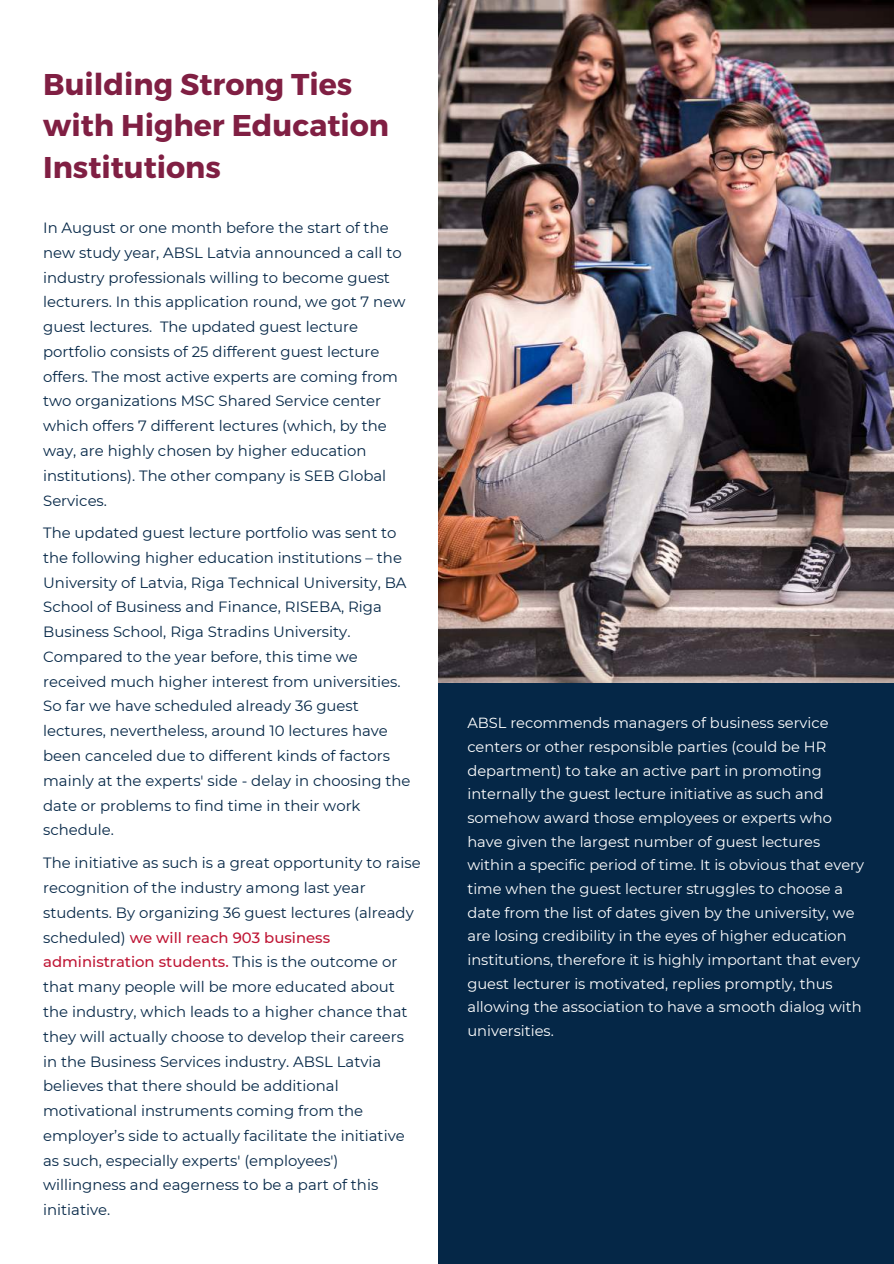
<style>
.page{position:relative;width:894px;height:1264px;background:#fff}
.page>*{position:absolute;margin:0;border:0;box-sizing:border-box;transform-origin:0 0}
.t1{font:700 30px/41.7px "Montserrat";color:#801f43}
.t2{font:14.85px/24.8px "Montserrat";color:#052747}
.t3{font:14.7px/23.7px "Montserrat";color:#fff}
.s1{font-weight:500;color:#bf1534}
</style>
<div class="page">
<div style="left:438px;top:0;width:455px;height:1263px;background:#052747"></div>
<img style="left:438px;top:0;width:455px;height:682px">
<h1 class="t1" style="left:43px;top:62px;width:347px">Building Strong Ties with Higher Education<br>Institutions</h1>
<p class="t2" style="left:43px;top:215px;width:363px">In August or one month before the start of the new study year, ABSL Latvia announced a call to industry professionals willing to become guest lecturers. In this application round, we got 7 new guest lectures. The updated guest lecture portfolio consists of 25 different guest lecture offers. The most active experts are coming from two organizations MSC Shared Service center which offers 7 different lectures (which, by the way, are highly chosen by higher education institutions). The other company is SEB Global Services.</p>
<p class="t2" style="left:43px;top:520px;width:369px">The updated guest lecture portfolio was sent to the following higher education institutions – the University of Latvia, Riga Technical University, BA School of Business and Finance, RISEBA, Riga Business School, Riga Stradins University.<br>Compared to the year before, this time we received much higher interest from universities.<br>So far we have scheduled already 36 guest lectures, nevertheless, around 10 lectures have been canceled due to different kinds of factors mainly at the experts' side - delay in choosing the date or problems to find time in their work schedule.</p>
<p class="t2" style="left:43px;top:850px;width:379px">The initiative as such is a great opportunity to raise recognition of the industry among last year students. By organizing 36 guest lectures (already scheduled) <span class="s1">we will reach 903 business administration students.</span> This is the outcome or that many people will be more educated about the industry, which leads to a higher chance that they will actually choose to develop their careers in the Business Services industry. ABSL Latvia believes that there should be additional motivational instruments coming from the employer’s side to actually facilitate the initiative as such, especially experts' (employees') willingness and eagerness to be a part of this initiative.</p>
<p class="t3" style="left:467px;top:711px;width:398px">ABSL recommends managers of business service centers or other responsible parties (could be HR department) to take an active part in promoting internally the guest lecture initiative as such and somehow award those employees or experts who have given the largest number of guest lectures within a specific period of time. It is obvious that every time when the guest lecturer struggles to choose a date from the list of dates given by the university, we are losing credibility in the eyes of higher education institutions, therefore it is highly important that every guest lecturer is motivated, replies promptly, thus allowing the association to have a smooth dialog with universities.</p>
</div>
